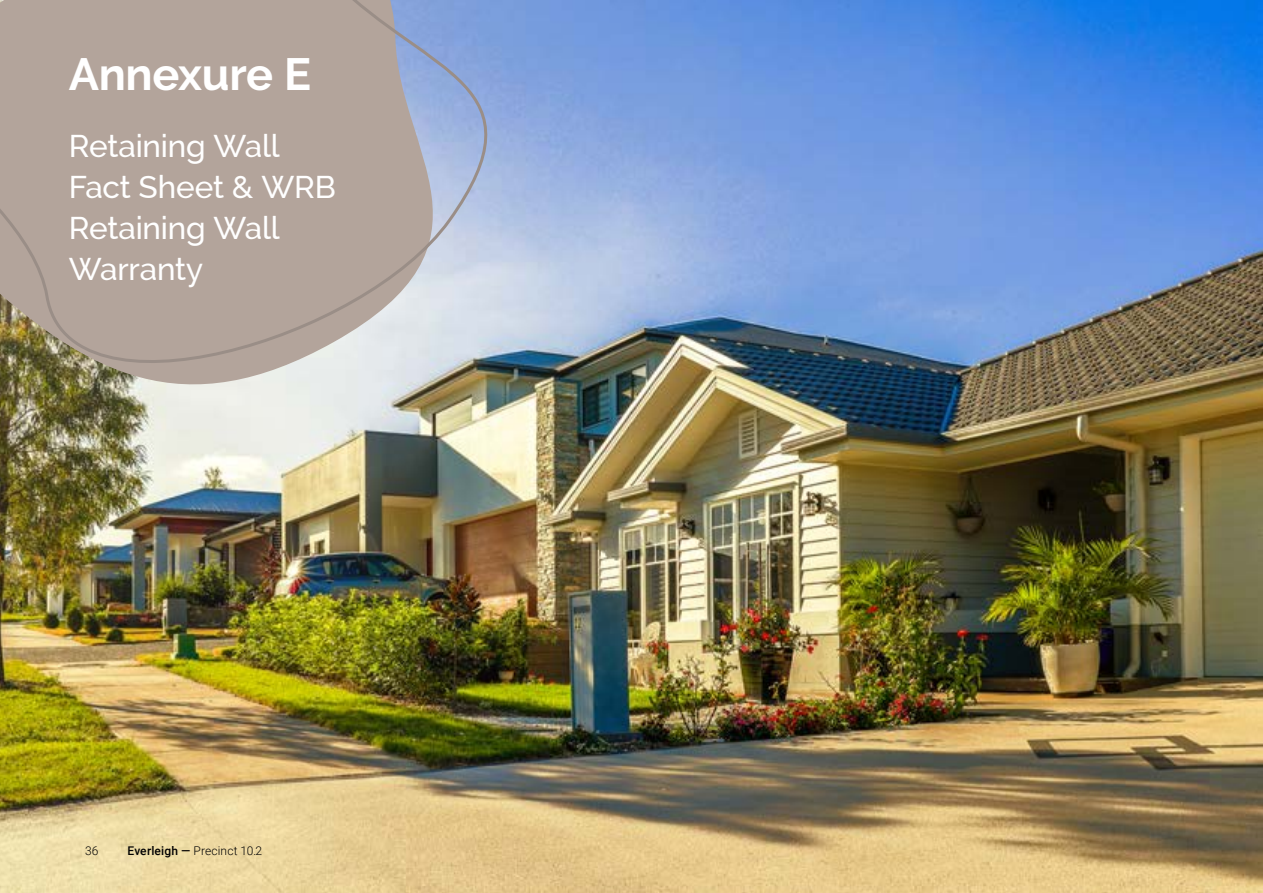
<style>
.page{position:relative;width:1263px;height:893px;background:#fff}
.page>*{position:absolute;margin:0;border:0;box-sizing:border-box;transform-origin:0 0}
.t1{font:700 45px "Raleway";letter-spacing:-.005em;color:#fff}
.t2{font:500 31.5px/41px "Raleway";letter-spacing:-.01em;color:#fff}
.t3{font:300 12px "Roboto";letter-spacing:.01em;color:#000}
.s1{font-weight:500}
</style>
<div class="page">
<img style="left:0;top:0;width:1263px;height:893px">
<svg style="left:0;top:0;width:547px;height:427px;background:#b1abaa"></svg>
<h1 class="t1" style="left:69px;top:49px;width:244px">Annexure E</h1>
<p class="t2" style="left:69px;top:125px;width:269px">Retaining Wall<br>Fact Sheet &amp; WRB<br>Retaining Wall<br>Warranty</p>
<p class="t3" style="left:85px;top:842px;width:15px">36</p>
<p class="t3" style="left:128px;top:842px;width:136px"><span class="s1">Everleigh —</span> Precinct 10.2</p>
</div>
